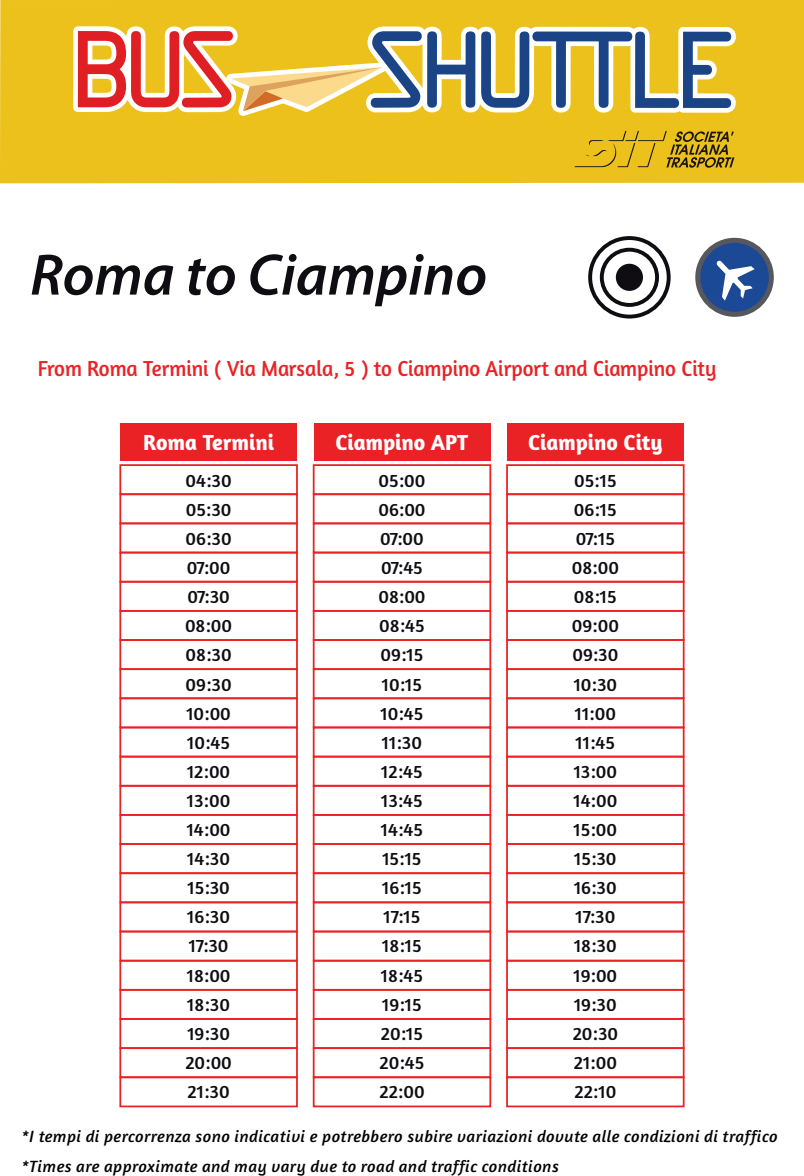
<style>
.page{position:relative;width:804px;height:1176px;background:#fff}
.page>*{position:absolute;margin:0;border:0;box-sizing:border-box;transform-origin:0 0}
.t1{font:italic 600 58.95px "Myriad Pro";color:#0f0c12}
.t2{font:22.05px "Amaranth";color:#ea2225;scale:.95 1}
.t3{font:700 22.05px "Amaranth";color:#fff}
.t4{font:18.9px/29.1px "Amaranth";color:#0f0c12}
.t5{font:italic 16.65px/30px "Amaranth";letter-spacing:.03em;color:#000}
</style>
<div class="page">
<div style="left:119px;top:464px;width:179px;height:31px;border:2px solid #ea2225"></div>
<div style="left:120px;top:424px;width:177px;height:37px;background:#ea2225"></div>
<div style="left:119px;top:493px;width:179px;height:31px;border:2px solid #ea2225"></div>
<div style="left:119px;top:523px;width:179px;height:30px;border:2px solid #ea2225"></div>
<div style="left:119px;top:552px;width:179px;height:31px;border:2px solid #ea2225"></div>
<div style="left:119px;top:581px;width:179px;height:31px;border:2px solid #ea2225"></div>
<div style="left:119px;top:610px;width:179px;height:31px;border:2px solid #ea2225"></div>
<div style="left:119px;top:639px;width:179px;height:31px;border:2px solid #ea2225"></div>
<div style="left:119px;top:668px;width:179px;height:31px;border:2px solid #ea2225"></div>
<div style="left:119px;top:697px;width:179px;height:31px;border:2px solid #ea2225"></div>
<div style="left:119px;top:727px;width:179px;height:30px;border:2px solid #ea2225"></div>
<div style="left:119px;top:756px;width:179px;height:31px;border:2px solid #ea2225"></div>
<div style="left:119px;top:785px;width:179px;height:31px;border:2px solid #ea2225"></div>
<div style="left:119px;top:814px;width:179px;height:31px;border:2px solid #ea2225"></div>
<div style="left:119px;top:843px;width:179px;height:31px;border:2px solid #ea2225"></div>
<div style="left:119px;top:872px;width:179px;height:31px;border:2px solid #ea2225"></div>
<div style="left:119px;top:901px;width:179px;height:31px;border:2px solid #ea2225"></div>
<div style="left:119px;top:931px;width:179px;height:31px;border:2px solid #ea2225"></div>
<div style="left:119px;top:960px;width:179px;height:31px;border:2px solid #ea2225"></div>
<div style="left:119px;top:989px;width:179px;height:31px;border:2px solid #ea2225"></div>
<div style="left:119px;top:1018px;width:179px;height:31px;border:2px solid #ea2225"></div>
<div style="left:119px;top:1047px;width:179px;height:31px;border:2px solid #ea2225"></div>
<div style="left:119px;top:1076px;width:179px;height:31px;border:2px solid #ea2225"></div>
<div style="left:314px;top:424px;width:176px;height:37px;background:#ea2225"></div>
<div style="left:313px;top:464px;width:178px;height:31px;border:2px solid #ea2225"></div>
<div style="left:313px;top:493px;width:178px;height:31px;border:2px solid #ea2225"></div>
<div style="left:313px;top:523px;width:178px;height:30px;border:2px solid #ea2225"></div>
<div style="left:313px;top:552px;width:178px;height:31px;border:2px solid #ea2225"></div>
<div style="left:313px;top:581px;width:178px;height:31px;border:2px solid #ea2225"></div>
<div style="left:313px;top:610px;width:178px;height:31px;border:2px solid #ea2225"></div>
<div style="left:313px;top:639px;width:178px;height:31px;border:2px solid #ea2225"></div>
<div style="left:313px;top:668px;width:178px;height:31px;border:2px solid #ea2225"></div>
<div style="left:313px;top:697px;width:178px;height:31px;border:2px solid #ea2225"></div>
<div style="left:313px;top:727px;width:178px;height:30px;border:2px solid #ea2225"></div>
<div style="left:313px;top:756px;width:178px;height:31px;border:2px solid #ea2225"></div>
<div style="left:313px;top:785px;width:178px;height:31px;border:2px solid #ea2225"></div>
<div style="left:313px;top:814px;width:178px;height:31px;border:2px solid #ea2225"></div>
<div style="left:313px;top:843px;width:178px;height:31px;border:2px solid #ea2225"></div>
<div style="left:313px;top:872px;width:178px;height:31px;border:2px solid #ea2225"></div>
<div style="left:313px;top:901px;width:178px;height:31px;border:2px solid #ea2225"></div>
<div style="left:313px;top:931px;width:178px;height:31px;border:2px solid #ea2225"></div>
<div style="left:313px;top:960px;width:178px;height:31px;border:2px solid #ea2225"></div>
<div style="left:313px;top:989px;width:178px;height:31px;border:2px solid #ea2225"></div>
<div style="left:313px;top:1018px;width:178px;height:31px;border:2px solid #ea2225"></div>
<div style="left:313px;top:1047px;width:178px;height:31px;border:2px solid #ea2225"></div>
<div style="left:313px;top:1076px;width:178px;height:31px;border:2px solid #ea2225"></div>
<div style="left:507px;top:424px;width:177px;height:37px;background:#ea2225"></div>
<div style="left:506px;top:464px;width:179px;height:31px;border:2px solid #ea2225"></div>
<div style="left:506px;top:493px;width:179px;height:31px;border:2px solid #ea2225"></div>
<div style="left:506px;top:523px;width:179px;height:30px;border:2px solid #ea2225"></div>
<div style="left:506px;top:552px;width:179px;height:31px;border:2px solid #ea2225"></div>
<div style="left:506px;top:581px;width:179px;height:31px;border:2px solid #ea2225"></div>
<div style="left:506px;top:610px;width:179px;height:31px;border:2px solid #ea2225"></div>
<div style="left:506px;top:639px;width:179px;height:31px;border:2px solid #ea2225"></div>
<div style="left:506px;top:668px;width:179px;height:31px;border:2px solid #ea2225"></div>
<div style="left:506px;top:697px;width:179px;height:31px;border:2px solid #ea2225"></div>
<div style="left:506px;top:727px;width:179px;height:30px;border:2px solid #ea2225"></div>
<div style="left:506px;top:756px;width:179px;height:31px;border:2px solid #ea2225"></div>
<div style="left:506px;top:785px;width:179px;height:31px;border:2px solid #ea2225"></div>
<div style="left:506px;top:814px;width:179px;height:31px;border:2px solid #ea2225"></div>
<div style="left:506px;top:843px;width:179px;height:31px;border:2px solid #ea2225"></div>
<div style="left:506px;top:872px;width:179px;height:31px;border:2px solid #ea2225"></div>
<div style="left:506px;top:901px;width:179px;height:31px;border:2px solid #ea2225"></div>
<div style="left:506px;top:931px;width:179px;height:31px;border:2px solid #ea2225"></div>
<div style="left:506px;top:960px;width:179px;height:31px;border:2px solid #ea2225"></div>
<div style="left:506px;top:989px;width:179px;height:31px;border:2px solid #ea2225"></div>
<div style="left:506px;top:1018px;width:179px;height:31px;border:2px solid #ea2225"></div>
<div style="left:506px;top:1047px;width:179px;height:31px;border:2px solid #ea2225"></div>
<div style="left:506px;top:1076px;width:179px;height:31px;border:2px solid #ea2225"></div>
<div style="left:695px;top:238px;width:79px;height:79px;background:#56585d;border-radius:50%"></div>
<div style="left:700px;top:243px;width:69px;height:69px;background:#1c4995;border-radius:50%"></div>
<svg style="left:716px;top:260px;width:39px;height:41px"></svg>
<div style="left:616px;top:264px;width:27px;height:27px;background:#0f0c12;border-radius:50%"></div>
<div style="left:600px;top:248px;width:59px;height:59px;border:4px solid #0f0c12;border-radius:50%"></div>
<div style="left:588px;top:236px;width:83px;height:83px;border:4px solid #0f0c12;border-radius:50%"></div>
<div style="left:0;top:0;width:804px;height:183px;background:#ecc11b"></div>
<svg style="left:73px;top:26px;width:663px;height:90px"></svg>
<svg style="left:575px;top:131px;width:159px;height:37px;background:#c4a01a"></svg>
<h1 class="t1" style="left:30px;top:237px;width:459px">Roma to Ciampino</h1>
<p class="t2" style="left:38px;top:355px;width:716px">From Roma Termini ( Via Marsala, 5 ) to Ciampino Airport and Ciampino City</p>
<p class="t3" style="left:143px;top:428px;width:132px">Roma Termini</p>
<p class="t4" style="left:185px;top:466px;width:49px">04:30<br>05:30<br>06:30<br>07:00<br>07:30<br>08:00<br>08:30<br>09:30<br>10:00<br>10:45<br>12:00<br>13:00<br>14:00<br>14:30<br>15:30<br>16:30<br>17:30<br>18:00<br>18:30<br>19:30<br>20:00<br>21:30</p>
<p class="t3" style="left:336px;top:428px;width:134px">Ciampino APT</p>
<p class="t4" style="left:378px;top:466px;width:49px">05:00<br>06:00<br>07:00<br>07:45<br>08:00<br>08:45<br>09:15<br>10:15<br>10:45<br>11:30<br>12:45<br>13:45<br>14:45<br>15:15<br>16:15<br>17:15<br>18:15<br>18:45<br>19:15<br>20:15<br>20:45<br>22:00</p>
<p class="t3" style="left:528px;top:428px;width:136px">Ciampino City</p>
<p class="t4" style="left:572px;top:466px;width:49px">05:15<br>06:15<br>07:15<br>08:00<br>08:15<br>09:00<br>09:30<br>10:30<br>11:00<br>11:45<br>13:00<br>14:00<br>15:00<br>15:30<br>16:30<br>17:30<br>18:30<br>19:00<br>19:30<br>20:30<br>21:00<br>22:10</p>
<p class="t5" style="left:22px;top:1121px;width:757px">*I tempi di percorrenza sono indicativi e potrebbero subire variazioni dovute alle condizioni di traffico *Times are approximate and may vary due to road and traffic conditions</p>
</div>
